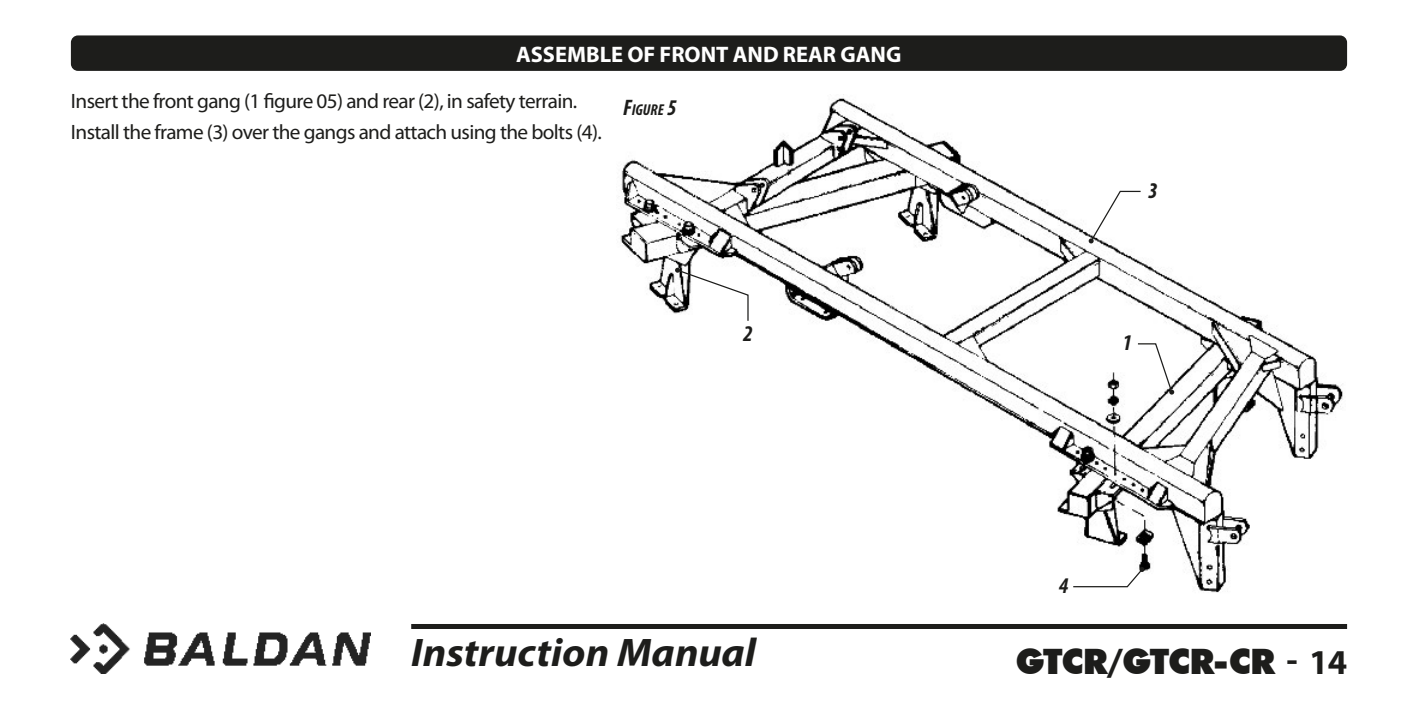
<style>
.page{position:relative;width:1418px;height:709px;background:#fff}
.page>*{position:absolute;margin:0;border:0;box-sizing:border-box;transform-origin:0 0}
.t1{font:italic 700 40px "Myriad Pro";color:#1d1d1b;scale:1.05 1}
.t2{font:900 35px "Futura BT";letter-spacing:-.045em;color:#1d1d1b}
.t3{font:700 22.5px "Myriad Pro";color:#fff}
.t4{font:italic 700 condensed 22.5px "Myriad Pro";color:#1d1d1b}
.t5{font:20.75px/30.8px "Myriad Pro";letter-spacing:-.03em;color:#1d1d1b}
.t6{font:italic 700 condensed 15.75px "Myriad Pro";color:#1d1d1b}
.s1{font-size:22.5px}
.s2{font-family:"Myriad Pro";font-weight:700}
</style>
<div class="page">
<div style="left:411px;top:624px;width:935px;height:5px;background:#1d1d1b"></div>
<img style="left:71px;top:624px;width:299px;height:49px">
<img style="left:620px;top:94px;width:723px;height:499px">
<div style="left:71px;top:35px;width:1275px;height:36px;background:#1d1d1b;border-radius:7px"></div>
<div style="left:623px;top:94px;width:66px;height:25px;background:#fff"></div>
<svg style="left:675px;top:268px;width:74px;height:54px"></svg>
<svg style="left:1088px;top:190px;width:53px;height:53px"></svg>
<svg style="left:1136px;top:342px;width:38px;height:52px"></svg>
<svg style="left:1071px;top:567px;width:73px;height:21px"></svg>
<p class="t3" style="left:516px;top:39px;width:387px">ASSEMBLE OF FRONT AND REAR GANG</p>
<p class="t6" style="left:623px;top:100px;width:55px"><span class="s1">F</span>IGURE <span class="s1">5</span></p>
<p class="t5" style="left:71px;top:85px;width:532px">Insert the front gang (1 figure 05) and rear (2), in safety terrain.<br>Install the frame (3) over the gangs and attach using the bolts (4).</p>
<p class="t4" style="left:743px;top:320px;width:11px">2</p>
<p class="t4" style="left:1148px;top:176px;width:11px">3</p>
<p class="t4" style="left:1122px;top:328px;width:11px">1</p>
<p class="t4" style="left:1058px;top:571px;width:11px">4</p>
<h1 class="t1" style="left:411px;top:626px;width:330px">Instruction Manual</h1>
<h2 class="t2" style="left:1015px;top:640px;width:333px">GTCR/GTCR-CR <span class="s2">- 14</span></h2>
</div>
